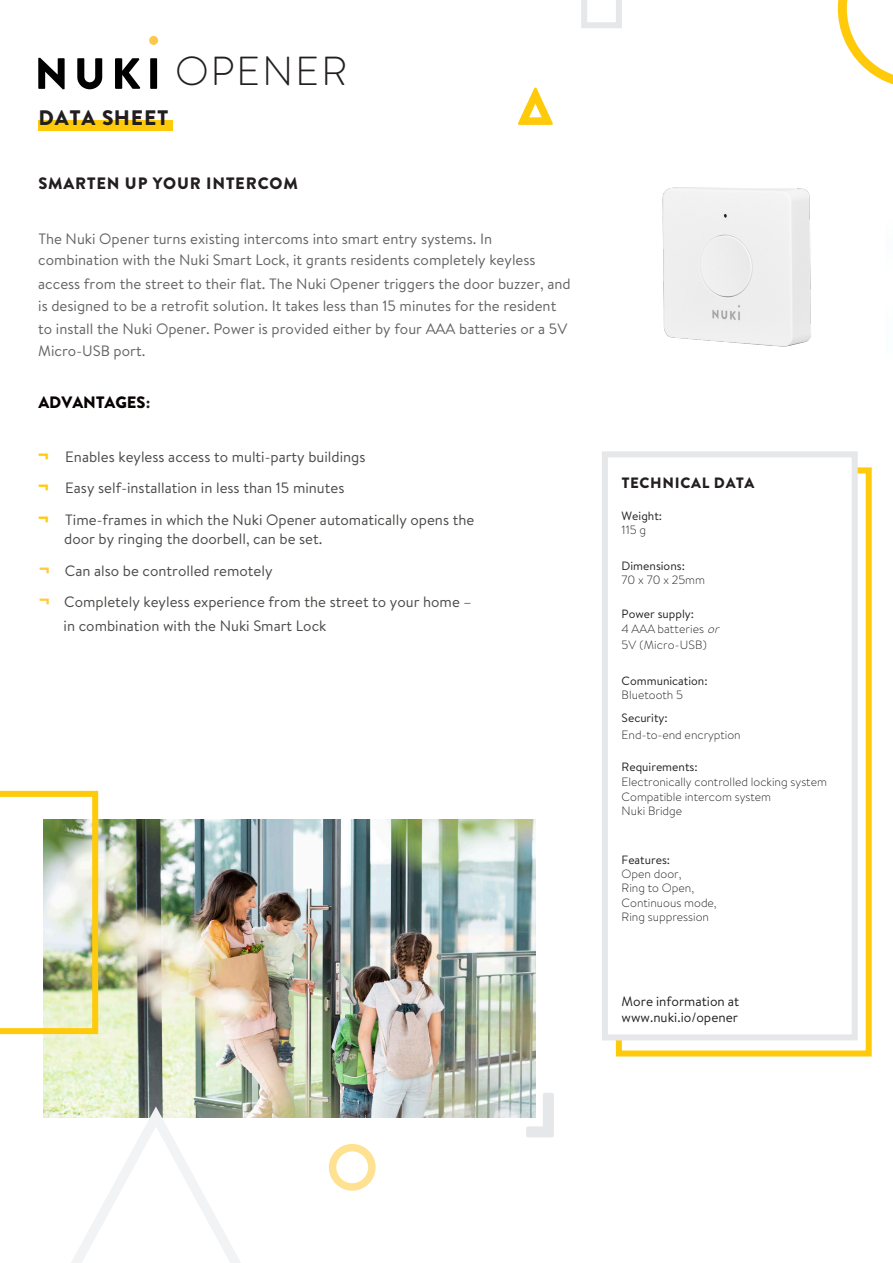
<style>
.page{position:relative;width:893px;height:1263px;background:#fff}
.page>*{position:absolute;margin:0;border:0;box-sizing:border-box;transform-origin:0 0}
.t1{font:900 52.5px "Brandon Grotesque";color:#feca0a}
.t2{font:300 40.5px "Brandon Grotesque";letter-spacing:.04em;color:#231f20}
.t3{font:900 21px "Brandon Grotesque";letter-spacing:.05em;color:#231f20}
.t4{font:900 16.5px "Brandon Grotesque";letter-spacing:.05em;color:#231f20}
.t5{font:900 16.5px "Brandon Grotesque";color:#080302}
.t6{font:15px/22.5px "Brandon Text";color:#636366}
.t7{font:15px/31.5px "Brandon Text";color:#4b4948}
.t8{font:900 15px "Brandon Grotesque";letter-spacing:.045em;color:#231f20}
.t9{font:13.5px/16.2px "Brandon Text";color:#231f20}
.t10{font:300 12px/14.4px "Brandon Text";color:#231f20}
.t11{font:12px/14.4px "Brandon Text";color:#231f20}
.s1{font-size:18px;color:#231f20}
.s2{font-family:"Brandon Grotesque";font-weight:900;font-size:21px;color:#feca0a}
.s3{font-weight:900;font-size:21px;color:#fecb3f}
.s4{font-weight:300}
.s5{font-weight:400}
.s6{font-style:italic}
</style>
<div class="page">
<div style="left:38px;top:121px;width:135px;height:10px;background:#feca0a"></div>
<img style="left:43px;top:820px;width:492px;height:298px">
<div style="left:616px;top:467px;width:256px;height:589px;border:6px solid #feca0a"></div>
<svg style="left:38px;top:58px;width:27px;height:31px"></svg>
<svg style="left:77px;top:58px;width:25px;height:31px"></svg>
<svg style="left:115px;top:58px;width:25px;height:31px"></svg>
<div style="left:150px;top:58px;width:7px;height:31px;background:#000001"></div>
<div style="left:149px;top:36px;width:9px;height:9px;background:#fec94a;border-radius:50%"></div>
<div style="left:605px;top:454px;width:250px;height:583px;background:#fff"></div>
<div style="left:602px;top:451px;width:256px;height:589px;border:6px solid #e6e7e9"></div>
<svg style="left:526px;top:1093px;width:28px;height:44px"></svg>
<div style="left:329px;top:1144px;width:47px;height:47px;border:8px solid #ffe192;border-radius:50%"></div>
<svg style="left:43px;top:1103px;width:257px;height:160px"></svg>
<svg style="left:838px;top:0;width:55px;height:85px"></svg>
<svg style="left:581px;top:0;width:41px;height:28px"></svg>
<svg style="left:0;top:791px;width:98px;height:243px"></svg>
<img style="left:662px;top:187px;width:149px;height:160px">
<p class="t2" style="left:175px;top:44px;width:174px">OPENER</p>
<p class="t3" style="left:38px;top:103px;width:131px">DATA SHEET</p>
<p class="t4" style="left:38px;top:171px;width:261px">SMARTEN UP YOUR INTERCOM</p>
<p class="t1" style="left:517px;top:70px;width:39px">∆</p>
<p class="t6" style="left:38px;top:227px;width:499px;line-height:21.1px">The Nuki Opener turns existing intercoms into smart entry systems. In combination with the Nuki Smart Lock, it grants residents completely keyless</p>
<p class="t6" style="left:38px;top:272px;width:534px">access from the street to their flat. The Nuki Opener triggers the door buzzer, and is designed to be a retrofit solution. It takes less than 15 minutes for the resident to install the Nuki Opener. Power is provided either by four AAA batteries or a 5V Micro-USB port.</p>
<p class="t5" style="left:38px;top:391px;width:113px">ADVANTAGES<span class="s1">:</span></p>
<p class="t7" style="left:38px;top:440px;width:438px"><span class="s2">¬</span> Enables keyless access to multi-party buildings<br><span class="s2">¬</span> Easy self-installation in less than 15 minutes<br><span class="s2">¬</span> Time-frames in which the Nuki Opener automatically opens the</p>
<p class="t7" style="left:38px;top:522px;width:435px;text-indent:26px">door by ringing the doorbell, can be set.<br><span class="s3">¬</span> Can also be controlled remotely<br><span class="s3">¬</span> Completely keyless experience from the street to your home –</p>
<p class="t7" style="left:64px;top:610px;width:264px">in combination with the Nuki Smart Lock</p>
<p class="t8" style="left:622px;top:472px;width:134px">TECHNICAL DATA</p>
<p class="t11" style="left:622px;top:508px;width:42px">Weight:<br><span class="s4">115 g</span></p>
<p class="t11" style="left:622px;top:558px;width:85px">Dimensions:<br><span class="s4">70 x 70 x 25mm</span></p>
<p class="t10" style="left:622px;top:606px;width:103px;line-height:15.6px"><span class="s5">Power supply:<br></span>4 AAA batteries <span class="s6">or<br></span>5V (Micro-USB)</p>
<p class="t11" style="left:622px;top:673px;width:87px">Communication:<br><span class="s4">Bluetooth 5</span></p>
<p class="t10" style="left:622px;top:709px;width:121px;line-height:16.5px"><span class="s5">Security:<br></span>End-to-end encryption</p>
<p class="t10" style="left:622px;top:759px;width:207px"><span class="s5">Requirements:<br></span>Electronically controlled locking system<br>Compatible intercom system<br>Nuki Bridge</p>
<p class="t10" style="left:622px;top:852px;width:96px"><span class="s5">Features:<br></span>Open door,<br>Ring to Open,<br>Continuous mode,<br>Ring suppression</p>
<p class="t9" style="left:622px;top:992px;width:119px">More information at www.nuki.io/opener</p>
</div>
